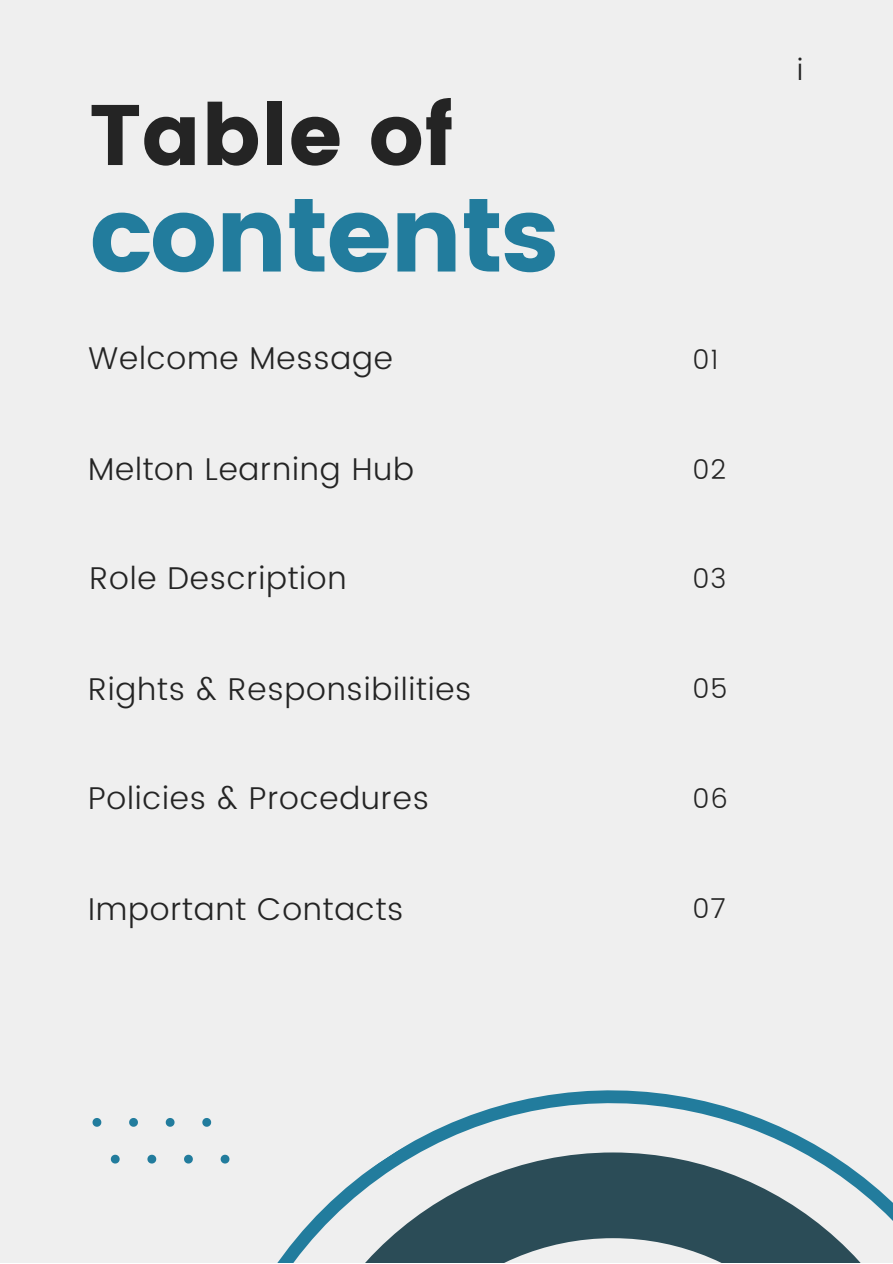
<style>
.page{position:relative;width:893px;height:1264px;background:#fff}
.page>*{position:absolute;margin:0;border:0;box-sizing:border-box;transform-origin:0 0}
.t1{font:104.4px "Poppins";letter-spacing:-.025em;color:#227c9d}
.t2{font:85.65px "Poppins";color:#242424}
.t3{font:300 31.5px "Poppins";letter-spacing:.025em;color:#242424}
.t4{font:300 29.85px "Poppins";color:#242424}
.t5{font:300 27.15px "Poppins";letter-spacing:.025em;color:#242424}
</style>
<div class="page">
<div style="left:0;top:0;width:892px;height:1262px;background:#efefef"></div>
<svg style="left:94px;top:1090px;width:733px;height:172px"></svg>
<svg style="left:280px;top:1152px;width:612px;height:110px;fill:#2b4d58"></svg>
<svg style="left:92px;top:1117px;width:9px;height:9px"></svg>
<svg style="left:129px;top:1117px;width:9px;height:9px"></svg>
<svg style="left:166px;top:1117px;width:8px;height:9px"></svg>
<svg style="left:202px;top:1117px;width:9px;height:9px"></svg>
<svg style="left:111px;top:1154px;width:9px;height:9px"></svg>
<svg style="left:147px;top:1154px;width:9px;height:9px"></svg>
<svg style="left:184px;top:1154px;width:9px;height:9px"></svg>
<svg style="left:221px;top:1154px;width:8px;height:9px"></svg>
<p class="t2" style="left:89px;top:85px;width:365px">Table of</p>
<p class="t1" style="left:89px;top:174px;width:471px">contents</p>
<p class="t3" style="left:88px;top:340px;width:306px">Welcome Message</p>
<p class="t5" style="left:692px;top:343px;width:27px">01</p>
<p class="t3" style="left:88px;top:450px;width:327px">Melton Learning Hub</p>
<p class="t3" style="left:89px;top:560px;width:259px">Role Description</p>
<p class="t5" style="left:692px;top:453px;width:35px">02</p>
<p class="t5" style="left:692px;top:563px;width:35px">03</p>
<p class="t3" style="left:88px;top:670px;width:385px">Rights &amp; Responsibilities</p>
<p class="t5" style="left:692px;top:672px;width:36px">05</p>
<p class="t3" style="left:88px;top:779px;width:342px">Policies &amp; Procedures</p>
<p class="t3" style="left:88px;top:890px;width:317px">Important Contacts</p>
<p class="t5" style="left:692px;top:782px;width:37px">06</p>
<p class="t5" style="left:692px;top:892px;width:34px">07</p>
<p class="t4" style="left:796px;top:52px;width:8px">i</p>
</div>
